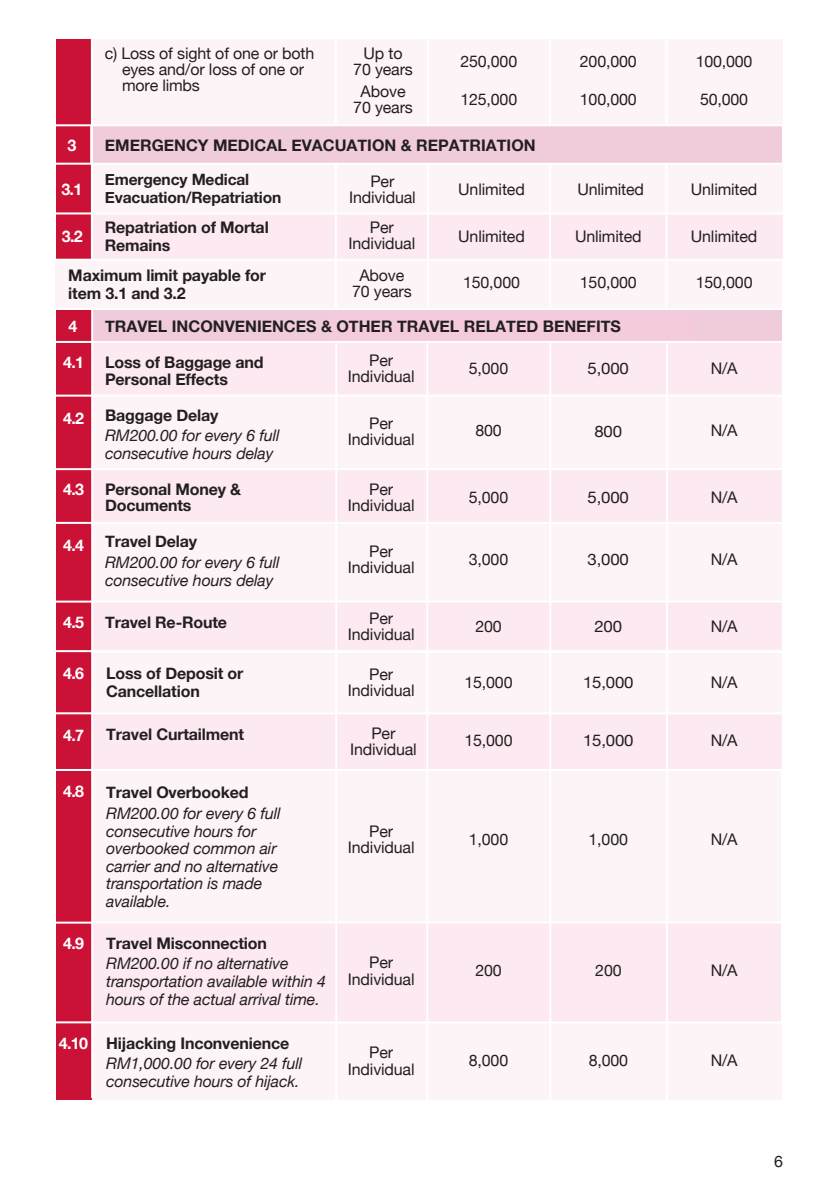
<style>
.page{position:relative;width:837px;height:1191px;background:#fff}
.page>*{position:absolute;margin:0;border:0;box-sizing:border-box;transform-origin:0 0}
.t1{font:16px/16.2px "Helvetica Neue";letter-spacing:-.01em;color:#231f20;text-align:center}
.t2{font:700 16px/17.6px "Helvetica Neue";letter-spacing:-.01em;color:#231f20}
.t3{font:italic 16px/17.6px "Helvetica Neue";letter-spacing:-.01em;color:#231f20}
.t4{font:700 16px "Helvetica Neue";color:#fff}
.t5{font:16px "Helvetica Neue";letter-spacing:-.01em;color:#231f20;scale:1.05 1}
.t6{font:700 15.6px/17.6px "Helvetica Neue";letter-spacing:-.01em;color:#231f20}
</style>
<div class="page">
<div style="left:90px;top:523px;width:691px;height:78px;background:#fdf4f8"></div>
<div style="left:89px;top:342px;width:692px;height:53px;background:#fce9f1"></div>
<div style="left:90px;top:468px;width:691px;height:55px;background:#fce9f1"></div>
<div style="left:88px;top:601px;width:693px;height:49px;background:#fce9f1"></div>
<div style="left:89px;top:653px;width:692px;height:60px;background:#fdf4f8"></div>
<div style="left:90px;top:395px;width:691px;height:74px;background:#fdf4f8"></div>
<div style="left:88px;top:715px;width:693px;height:55px;background:#fce9f1"></div>
<div style="left:88px;top:771px;width:693px;height:152px;background:#fdf4f8"></div>
<div style="left:88px;top:922px;width:693px;height:100px;background:#fce9f1"></div>
<div style="left:89px;top:1023px;width:692px;height:76px;background:#fdf4f8"></div>
<div style="left:88px;top:310px;width:693px;height:33px;background:#f0cbdc"></div>
<hr style="left:426px;top:332px;width:2px;height:773px;background:#fff">
<hr style="left:335px;top:332px;width:2px;height:772px;background:#fff">
<div style="left:328px;top:310px;width:365px;height:31px;background:#f4cbdd"></div>
<div style="left:56px;top:310px;width:35px;height:789px;background:#cb1136"></div>
<hr style="left:56px;top:650px;width:728px;height:2px;background:#fff">
<hr style="left:56px;top:341px;width:728px;height:2px;background:#fff">
<hr style="left:56px;top:522px;width:728px;height:2px;background:#fff">
<hr style="left:54px;top:600px;width:730px;height:2px;background:#fff">
<hr style="left:52px;top:712px;width:732px;height:2px;background:#fff">
<hr style="left:52px;top:769px;width:732px;height:2px;background:#fff">
<hr style="left:52px;top:921px;width:732px;height:2px;background:#fff">
<hr style="left:52px;top:1021px;width:732px;height:2px;background:#fff">
<hr style="left:56px;top:394px;width:728px;height:2px;background:#fff">
<hr style="left:56px;top:468px;width:728px;height:2px;background:#fff">
<hr style="left:91px;top:310px;width:2px;height:787px;background:#fff">
<hr style="left:549px;top:341px;width:2px;height:758px;background:#fff">
<hr style="left:665px;top:342px;width:2px;height:763px;background:#fff">
<div style="left:92px;top:39px;width:690px;height:86px;background:#fdf4f8"></div>
<div style="left:56px;top:165px;width:725px;height:48px;background:#fdf4f8"></div>
<div style="left:56px;top:39px;width:35px;height:269px;background:#cb1136"></div>
<div style="left:56px;top:259px;width:725px;height:49px;background:#fdf4f8"></div>
<div style="left:91px;top:125px;width:690px;height:38px;background:#f0cbdc"></div>
<div style="left:92px;top:213px;width:689px;height:47px;background:#fce9f1"></div>
<hr style="left:548px;top:41px;width:2px;height:267px;background:#fff">
<hr style="left:665px;top:40px;width:2px;height:267px;background:#fff">
<hr style="left:427px;top:38px;width:2px;height:269px;background:#fff">
<hr style="left:335px;top:38px;width:2px;height:269px;background:#fff">
<hr style="left:91px;top:39px;width:2px;height:221px;background:#fff">
<div style="left:322px;top:125px;width:398px;height:39px;background:#f0cbdc"></div>
<hr style="left:55px;top:212px;width:728px;height:2px;background:#fff">
<hr style="left:55px;top:124px;width:727px;height:2px;background:#fff">
<hr style="left:55px;top:163px;width:727px;height:2px;background:#fff">
<hr style="left:55px;top:307px;width:726px;height:2px;background:#fff">
<hr style="left:55px;top:259px;width:728px;height:2px;background:#fff">
<p class="t1" style="left:122px;top:46px;width:194px;text-align:left;text-indent:-17px">c) Loss of sight of one or both eyes and/or loss of one or more limbs</p>
<p class="t1" style="left:353px;top:46px;width:61px">Up to<br>70 years</p>
<p class="t1" style="left:353px;top:84px;width:61px">Above<br>70 years</p>
<p class="t1" style="left:460px;top:54px;width:58px">250,000</p>
<p class="t1" style="left:579px;top:54px;width:58px">200,000</p>
<p class="t1" style="left:695px;top:54px;width:58px">100,000</p>
<p class="t1" style="left:460px;top:92px;width:58px">125,000</p>
<p class="t1" style="left:579px;top:92px;width:58px">100,000</p>
<p class="t1" style="left:699px;top:92px;width:50px">50,000</p>
<p class="t4" style="left:67px;top:132px;width:10px">3</p>
<p class="t2" style="left:105px;top:137px;width:432px">EMERGENCY MEDICAL EVACUATION &amp; REPATRIATION</p>
<p class="t6" style="left:105px;top:171px;width:178px">Emergency Medical<br>Evacuation/Repatriation</p>
<p class="t2" style="left:105px;top:219px;width:165px">Repatriation of Mortal<br>Remains</p>
<p class="t2" style="left:68px;top:267px;width:199px">Maximum limit payable for item 3.1 and 3.2</p>
<p class="t4" style="left:61px;top:177px;width:22px">3.1</p>
<p class="t4" style="left:62px;top:224px;width:22px">3.2</p>
<p class="t1" style="left:349px;top:174px;width:68px">Per<br>Individual</p>
<p class="t1" style="left:348px;top:220px;width:68px">Per<br>Individual</p>
<p class="t1" style="left:352px;top:268px;width:61px">Above<br>70 years</p>
<p class="t1" style="left:458px;top:182px;width:68px">Unlimited</p>
<p class="t1" style="left:458px;top:229px;width:68px">Unlimited</p>
<p class="t1" style="left:463px;top:275px;width:58px">150,000</p>
<p class="t1" style="left:577px;top:182px;width:68px">Unlimited</p>
<p class="t1" style="left:575px;top:229px;width:68px">Unlimited</p>
<p class="t1" style="left:579px;top:275px;width:58px">150,000</p>
<p class="t1" style="left:690px;top:182px;width:68px">Unlimited</p>
<p class="t1" style="left:690px;top:229px;width:68px">Unlimited</p>
<p class="t1" style="left:695px;top:275px;width:58px">150,000</p>
<p class="t4" style="left:69px;top:314px;width:10px">4</p>
<p class="t4" style="left:63px;top:350px;width:22px">4.1</p>
<p class="t4" style="left:63px;top:405px;width:22px">4.2</p>
<p class="t4" style="left:63px;top:476px;width:22px">4.3</p>
<p class="t4" style="left:63px;top:533px;width:22px">4.4</p>
<p class="t4" style="left:63px;top:609px;width:22px">4.5</p>
<p class="t4" style="left:63px;top:661px;width:22px">4.6</p>
<p class="t4" style="left:63px;top:722px;width:22px">4.7</p>
<p class="t4" style="left:63px;top:778px;width:22px">4.8</p>
<p class="t4" style="left:63px;top:930px;width:22px">4.9</p>
<p class="t4" style="left:59px;top:1030px;width:31px">4.10</p>
<p class="t2" style="left:105px;top:318px;width:517px">TRAVEL INCONVENIENCES &amp; OTHER TRAVEL RELATED BENEFITS</p>
<p class="t2" style="left:105px;top:354px;width:160px">Loss of Baggage and<br>Personal Effects</p>
<p class="t1" style="left:348px;top:353px;width:68px">Per<br>Individual</p>
<p class="t1" style="left:348px;top:416px;width:68px">Per<br>Individual</p>
<p class="t1" style="left:348px;top:482px;width:68px">Per<br>Individual</p>
<p class="t1" style="left:348px;top:544px;width:68px">Per<br>Individual</p>
<p class="t1" style="left:348px;top:611px;width:68px">Per<br>Individual</p>
<p class="t1" style="left:348px;top:667px;width:68px">Per<br>Individual</p>
<p class="t1" style="left:350px;top:725px;width:68px">Per<br>Individual</p>
<p class="t1" style="left:468px;top:361px;width:41px">5,000</p>
<p class="t1" style="left:710px;top:361px;width:28px">N/A</p>
<p class="t5" style="left:587px;top:356px;width:41px">5,000</p>
<p class="t2" style="left:105px;top:406px;width:115px">Baggage Delay</p>
<p class="t3" style="left:105px;top:428px;width:176px">RM200.00 for every 6 full consecutive hours delay</p>
<p class="t2" style="left:105px;top:481px;width:137px;line-height:16.2px">Personal Money &amp;<br>Documents</p>
<p class="t2" style="left:105px;top:533px;width:94px">Travel Delay</p>
<p class="t3" style="left:105px;top:554px;width:176px">RM200.00 for every 6 full consecutive hours delay</p>
<p class="t2" style="left:105px;top:613px;width:123px">Travel Re-Route</p>
<p class="t1" style="left:710px;top:423px;width:28px">N/A</p>
<p class="t1" style="left:475px;top:423px;width:28px">800</p>
<p class="t5" style="left:594px;top:419px;width:28px">800</p>
<p class="t1" style="left:710px;top:490px;width:28px">N/A</p>
<p class="t1" style="left:468px;top:490px;width:41px">5,000</p>
<p class="t5" style="left:587px;top:485px;width:41px">5,000</p>
<p class="t1" style="left:710px;top:552px;width:28px">N/A</p>
<p class="t1" style="left:468px;top:552px;width:41px">3,000</p>
<p class="t5" style="left:587px;top:547px;width:41px">3,000</p>
<p class="t1" style="left:710px;top:618px;width:28px">N/A</p>
<p class="t1" style="left:475px;top:618px;width:28px">200</p>
<p class="t5" style="left:594px;top:614px;width:28px">200</p>
<p class="t2" style="left:106px;top:665px;width:139px">Loss of Deposit or<br>Cancellation</p>
<p class="t2" style="left:106px;top:726px;width:139px">Travel Curtailment</p>
<p class="t1" style="left:710px;top:675px;width:28px">N/A</p>
<p class="t1" style="left:464px;top:675px;width:50px">15,000</p>
<p class="t5" style="left:582px;top:670px;width:50px">15,000</p>
<p class="t1" style="left:710px;top:733px;width:28px">N/A</p>
<p class="t1" style="left:464px;top:733px;width:50px">15,000</p>
<p class="t5" style="left:582px;top:729px;width:50px">15,000</p>
<p class="t2" style="left:106px;top:784px;width:144px">Travel Overbooked</p>
<p class="t3" style="left:106px;top:805px;width:176px">RM200.00 for every 6 full consecutive hours for overbooked common air carrier and no alternative transportation is made available.</p>
<p class="t2" style="left:106px;top:934px;width:162px">Travel Misconnection</p>
<p class="t3" style="left:106px;top:955px;width:221px">RM200.00 if no alternative transportation available within 4 hours of the actual arrival time.</p>
<p class="t2" style="left:106px;top:1034px;width:184px">Hijacking Inconvenience</p>
<p class="t3" style="left:106px;top:1055px;width:198px">RM1,000.00 for every 24 full consecutive hours of hijack.</p>
<p class="t1" style="left:348px;top:824px;width:68px">Per<br>Individual</p>
<p class="t1" style="left:348px;top:955px;width:68px">Per<br>Individual</p>
<p class="t1" style="left:348px;top:1045px;width:68px">Per<br>Individual</p>
<p class="t1" style="left:468px;top:832px;width:41px">1,000</p>
<p class="t1" style="left:475px;top:963px;width:28px">200</p>
<p class="t1" style="left:468px;top:1053px;width:41px">8,000</p>
<p class="t1" style="left:588px;top:832px;width:41px">1,000</p>
<p class="t1" style="left:595px;top:963px;width:28px">200</p>
<p class="t1" style="left:588px;top:1053px;width:41px">8,000</p>
<p class="t1" style="left:710px;top:832px;width:28px">N/A</p>
<p class="t1" style="left:710px;top:963px;width:28px">N/A</p>
<p class="t1" style="left:710px;top:1053px;width:28px">N/A</p>
<p class="t1" style="left:773px;top:1154px;width:10px">6</p>
</div>
